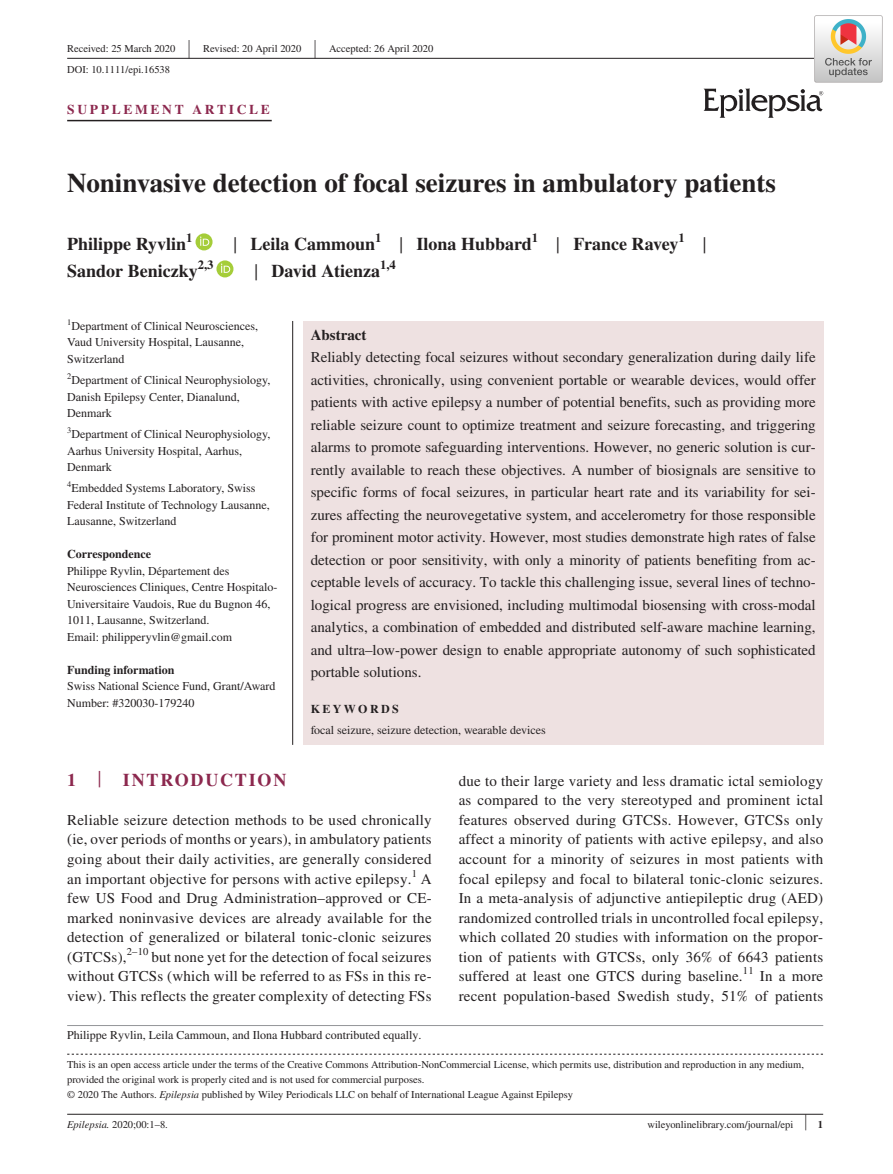
<style>
.page{position:relative;width:893px;height:1174px;background:#fff}
.page>*{position:absolute;margin:0;border:0;box-sizing:border-box;transform-origin:0 0}
.t1{font:700 27px "STIX";color:#231f20}
.t2{font:26.55px "STIX";color:#231f20;scale:.4 1}
.t3{font:700 18px "STIX";color:#231f20}
.t4{font:700 18px "STIX";letter-spacing:.1em;color:#8c284e}
.t5{font:15px/19.5px "STIX";letter-spacing:.015em;color:#231f20;text-align:justify}
.t6{font:700 15px "STIX";color:#231f20}
.t7{font:700 13.5px "STIX";letter-spacing:.2em;color:#8c284e}
.t8{font:12px/16.5px "STIX";color:#231f20}
.t9{font:700 12px "STIX";color:#231f20}
.t10{font:700 12px "STIX";letter-spacing:.2em;color:#231f20}
.t11{font:10.5px/15px "STIX";color:#231f20}
.t12{font:8.4px "STIX";color:#231f20}
.s1{font-weight:400;font-size:23.4px}
.s2{font-weight:400;font-size:23.7px}
.s3{font-style:italic}
.s4{font-size:23.1px}
.s5{font-weight:700}
</style>
<div class="page">
<hr style="left:67px;top:1113px;width:756px;height:1px;background:#231f20">
<svg style="left:704px;top:88px;width:119px;height:30px"></svg>
<hr style="left:67px;top:58px;width:756px;height:1px;background:#231f20">
<hr style="left:67px;top:120px;width:205px;height:1px;background:#231f20">
<div style="left:196px;top:233px;width:17px;height:17px;background:#a5cd39;border-radius:50%"></div>
<svg style="left:200px;top:236px;width:9px;height:10px"></svg>
<div style="left:216px;top:260px;width:17px;height:17px;background:#a5cd39;border-radius:50%"></div>
<svg style="left:221px;top:263px;width:9px;height:10px"></svg>
<svg style="left:67px;top:1053px;width:756px;height:1px"></svg>
<hr style="left:67px;top:1025px;width:756px;height:1px;background:#939598">
<div style="left:303px;top:321px;width:520px;height:424px;background:#eee1e1"></div>
<hr style="left:292px;top:321px;width:1px;height:424px;background:#231f20">
<img style="left:815px;top:15px;width:67px;height:68px">
<p class="t11" style="left:67px;top:41px;width:110px">Received: 25 March 2020</p>
<h2 class="t2" style="left:188px;top:31px;width:7px">|</h2>
<p class="t11" style="left:203px;top:41px;width:100px">Revised: 20 April 2020</p>
<h2 class="t2" style="left:314px;top:31px;width:7px">|</h2>
<p class="t11" style="left:329px;top:41px;width:106px">Accepted: 26 April 2020</p>
<p class="t11" style="left:67px;top:63px;width:104px">DOI: 10.1111/epi.16538</p>
<p class="t7" style="left:67px;top:101px;width:204px">SUPPLEMENT ARTICLE</p>
<h1 class="t1" style="left:67px;top:167px;width:710px">Noninvasive detection of focal seizures in ambulatory patients</h1>
<p class="t3" style="left:67px;top:234px;width:127px">Philippe Ryvlin<sup>1</sup></p>
<p class="t3" style="left:234px;top:234px;width:474px"><span class="s1">|</span> Leila Cammoun<sup>1</sup> <span class="s1">|</span> Ilona Hubbard<sup>1</sup> <span class="s1">|</span> France Ravey<sup>1</sup> <span class="s1">|</span></p>
<p class="t3" style="left:67px;top:261px;width:148px">Sandor Beniczky<sup>2,3</sup></p>
<p class="t3" style="left:254px;top:261px;width:143px"><span class="s1">|</span> David Atienza<sup>1,4</sup></p>
<p class="t8" style="left:67px;top:318px;width:192px"><sup>1</sup>Department of Clinical Neurosciences,<br>Vaud University Hospital, Lausanne,<br>Switzerland</p>
<p class="t8" style="left:67px;top:372px;width:205px"><sup>2</sup>Department of Clinical Neurophysiology,<br>Danish Epilepsy Center, Dianalund,<br>Denmark</p>
<p class="t12" style="left:67px;top:424px;width:6px">3</p>
<p class="t8" style="left:67px;top:426px;width:205px;text-indent:4px">Department of Clinical Neurophysiology,<br>Aarhus University Hospital, Aarhus,<br>Denmark</p>
<p class="t12" style="left:67px;top:478px;width:6px">4</p>
<p class="t8" style="left:67px;top:480px;width:204px;text-indent:4px">Embedded Systems Laboratory, Swiss<br>Federal Institute of Technology Lausanne,<br>Lausanne, Switzerland</p>
<p class="t9" style="left:67px;top:547px;width:85px">Correspondence</p>
<p class="t8" style="left:67px;top:563px;width:212px">Philippe Ryvlin, Département des Neurosciences Cliniques, Centre Hospitalo-Universitaire Vaudois, Rue du Bugnon 46, 1011, Lausanne, Switzerland.<br>Email: philipperyvlin@gmail.com</p>
<p class="t9" style="left:67px;top:662px;width:109px">Funding information</p>
<p class="t8" style="left:67px;top:678px;width:210px">Swiss National Science Fund, Grant/Award<br>Number: #320030-179240</p>
<p class="t6" style="left:311px;top:326px;width:57px">Abstract</p>
<p class="t5" style="left:311px;top:347px;width:507px;line-height:22.5px">Reliably detecting focal seizures without secondary generalization during daily life activities, chronically, using convenient portable or wearable devices, would offer patients with active epilepsy a number of potential benefits, such as providing more reliable seizure count to optimize treatment and seizure forecasting, and triggering alarms to promote safeguarding interventions. However, no generic solution is cur&shy;rently available to reach these objectives. A number of biosignals are sensitive to specific forms of focal seizures, in particular heart rate and its variability for sei&shy;zures affecting the neurovegetative system, and accelerometry for those responsible for prominent motor activity. However, most studies demonstrate high rates of false detection or poor sensitivity, with only a minority of patients benefiting from ac&shy;ceptable levels of accuracy. To tackle this challenging issue, several lines of techno&shy;logical progress are envisioned, including multimodal biosensing with cross-modal analytics, a combination of embedded and distributed self-aware machine learning, and ultra–low-power design to enable appropriate autonomy of such sophisticated portable solutions.</p>
<p class="t10" style="left:311px;top:702px;width:90px">KEYWORDS</p>
<p class="t8" style="left:311px;top:723px;width:237px">focal seizure, seizure detection, wearable devices</p>
<p class="t4" style="left:67px;top:769px;width:221px">1 <span class="s2">|</span> INTRODUCTION</p>
<p class="t5" style="left:67px;top:811px;width:366px">Reliable seizure detection methods to be used chronically (ie, over periods of months or years), in ambulatory patients going about their daily activities, are generally considered an important objective for persons with active epilepsy.</p>
<p class="t11" style="left:412px;top:866px;width:7px">1</p>
<p class="t5" style="left:67px;top:869px;width:366px;text-indent:354px">A few US Food and Drug Administration–approved or CE&shy;marked noninvasive devices are already available for the detection of generalized or bilateral tonic-clonic seizures (GTCSs),</p>
<p class="t11" style="left:127px;top:944px;width:23px">2–10</p>
<p class="t5" style="left:67px;top:947px;width:366px;text-indent:84px">but none yet for the detection of focal seizures without GTCSs (which will be referred to as FSs in this re&shy;view). This reflects the greater complexity of detecting FSs</p>
<p class="t8" style="left:67px;top:1028px;width:356px">Philippe Ryvlin, Leila Cammoun, and Ilona Hubbard contributed equally.</p>
<p class="t5" style="left:459px;top:772px;width:366px">due to their large variety and less dramatic ictal semiology as compared to the very stereotyped and prominent ictal features observed during GTCSs. However, GTCSs only affect a minority of patients with active epilepsy, and also account for a minority of seizures in most patients with focal epilepsy and focal to bilateral tonic-clonic seizures.<br>In a meta-analysis of adjunctive antiepileptic drug (AED) randomized controlled trials in uncontrolled focal epilepsy, which collated 20 studies with information on the propor&shy;tion of patients with GTCSs, only 36% of 6643 patients suffered at least one GTCS during baseline.</p>
<p class="t11" style="left:743px;top:964px;width:12px">11</p>
<p class="t5" style="left:459px;top:967px;width:366px;text-align:right">In a more<br>recent population-based Swedish study, 51% of patients</p>
<p class="t11" style="left:67px;top:1057px;width:738px">This is an open access article under the terms of the Creative Commons Attribution-NonCommercial License, which permits use, distribution and reproduction in any medium, provided the original work is properly cited and is not used for commercial purposes.<br>© 2020 The Authors. <span class="s3">Epilepsia</span> published by Wiley Periodicals LLC on behalf of International League Against Epilepsy</p>
<p class="t11" style="left:67px;top:1117px;width:102px"><span class="s3">Epilepsia.</span> 2020;00:1–8.</p>
<p class="t11" style="left:647px;top:1117px;width:177px">wileyonlinelibrary.com/journal/epi <span class="s4">|</span> <span class="s5">1</span></p>
</div>
